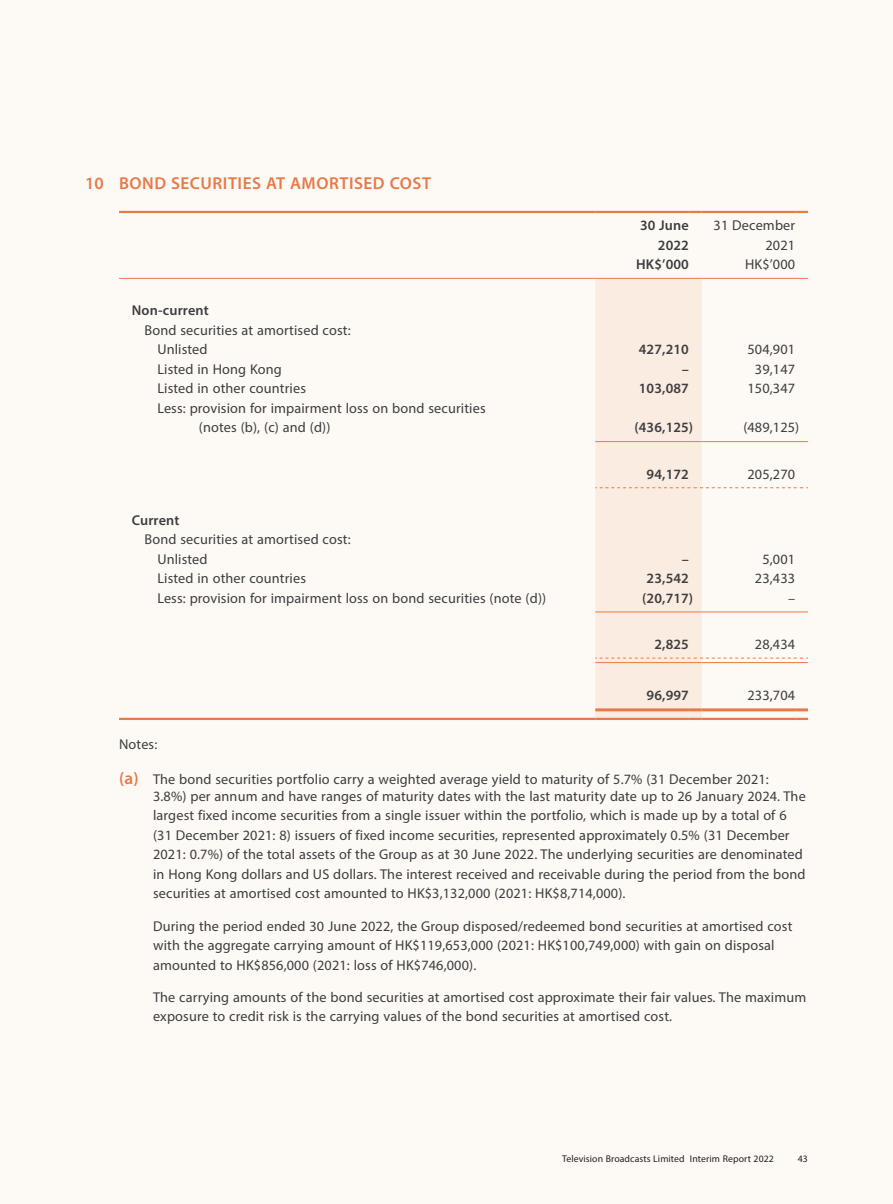
<style>
.page{position:relative;width:893px;height:1204px;background:#fff}
.page>*{position:absolute;margin:0;border:0;box-sizing:border-box;transform-origin:0 0}
.t1{font:600 17.25px "Myriad Pro";letter-spacing:.03em;color:#e77a49}
.t2{font:14.25px/19.5px "Myriad Pro";letter-spacing:.01em;color:#3e3e3f}
.t3{font:600 14.25px "Myriad Pro";letter-spacing:.01em;color:#3e3e3f}
.t4{font:9.75px "Myriad Pro";letter-spacing:.01em;color:#231f20}
.s1{font-weight:600;font-size:17.25px;color:#e77a49}
</style>
<div class="page">
<div style="left:0;top:0;width:893px;height:1203px;background:#fdf9f5"></div>
<div style="left:595px;top:279px;width:107px;height:438px;background:#fbece1"></div>
<hr style="left:119px;top:278px;width:476px;height:1px;background:#e77a49">
<hr style="left:595px;top:278px;width:94px;height:1px;background:#e77a49">
<svg style="left:689px;top:278px;width:13px;height:1px"></svg>
<hr style="left:702px;top:278px;width:93px;height:1px;background:#e77a49">
<svg style="left:795px;top:278px;width:13px;height:1px"></svg>
<hr style="left:595px;top:441px;width:94px;height:1px;background:#e77a49">
<svg style="left:689px;top:441px;width:13px;height:1px"></svg>
<hr style="left:702px;top:441px;width:93px;height:1px;background:#e77a49">
<svg style="left:795px;top:441px;width:13px;height:1px"></svg>
<hr style="left:595px;top:611px;width:94px;height:1px;background:#e77a49">
<svg style="left:689px;top:611px;width:13px;height:1px"></svg>
<hr style="left:702px;top:611px;width:93px;height:1px;background:#e77a49">
<svg style="left:795px;top:611px;width:13px;height:1px"></svg>
<hr style="left:595px;top:708px;width:94px;height:3px;background:#e77a49">
<svg style="left:689px;top:708px;width:13px;height:3px"></svg>
<hr style="left:702px;top:708px;width:93px;height:3px;background:#e77a49">
<svg style="left:795px;top:708px;width:13px;height:3px"></svg>
<svg style="left:595px;top:487px;width:213px;height:1px"></svg>
<svg style="left:595px;top:657px;width:213px;height:6px"></svg>
<hr style="left:119px;top:211px;width:476px;height:2px;background:#e77a49">
<hr style="left:595px;top:211px;width:94px;height:2px;background:#e77a49">
<svg style="left:689px;top:211px;width:13px;height:2px"></svg>
<hr style="left:702px;top:211px;width:93px;height:2px;background:#e77a49">
<svg style="left:795px;top:211px;width:13px;height:2px"></svg>
<hr style="left:119px;top:717px;width:476px;height:3px;background:#e77a49">
<hr style="left:595px;top:717px;width:94px;height:3px;background:#e77a49">
<svg style="left:689px;top:717px;width:13px;height:3px"></svg>
<hr style="left:702px;top:717px;width:93px;height:3px;background:#e77a49">
<svg style="left:795px;top:717px;width:13px;height:3px"></svg>
<p class="t1" style="left:85px;top:172px;width:348px">10 BOND SECURITIES AT AMORTISED COST</p>
<p class="t3" style="left:132px;top:301px;width:78px">Non-current</p>
<p class="t2" style="left:157px;top:320px;width:195px;text-indent:-13px">Bond securities at amortised cost:<br>Unlisted</p>
<p class="t3" style="left:640px;top:216px;width:50px">30 June</p>
<p class="t2" style="left:714px;top:215px;width:83px">31 December</p>
<p class="t3" style="left:658px;top:236px;width:32px">2022</p>
<p class="t2" style="left:765px;top:235px;width:31px">2021</p>
<p class="t3" style="left:636px;top:255px;width:54px">HK$’000</p>
<p class="t2" style="left:745px;top:254px;width:52px">HK$’000</p>
<p class="t3" style="left:639px;top:340px;width:52px">427,210</p>
<p class="t2" style="left:747px;top:339px;width:49px">504,901</p>
<p class="t2" style="left:157px;top:359px;width:126px">Listed in Hong Kong</p>
<p class="t3" style="left:682px;top:360px;width:9px">–</p>
<p class="t2" style="left:755px;top:359px;width:42px">39,147</p>
<p class="t2" style="left:157px;top:378px;width:150px">Listed in other countries</p>
<p class="t3" style="left:639px;top:379px;width:52px">103,087</p>
<p class="t2" style="left:747px;top:378px;width:49px">150,347</p>
<p class="t2" style="left:199px;top:398px;width:288px;text-indent:-42px">Less: provision for impairment loss on bond securities (notes (b), (c) and (d))</p>
<p class="t3" style="left:634px;top:418px;width:60px">(436,125)</p>
<p class="t2" style="left:743px;top:417px;width:57px">(489,125)</p>
<p class="t3" style="left:647px;top:464px;width:44px">94,172</p>
<p class="t2" style="left:747px;top:464px;width:49px">205,270</p>
<p class="t3" style="left:132px;top:511px;width:49px">Current</p>
<p class="t2" style="left:157px;top:529px;width:195px;text-indent:-13px">Bond securities at amortised cost:<br>Unlisted</p>
<p class="t3" style="left:682px;top:550px;width:9px">–</p>
<p class="t2" style="left:762px;top:549px;width:34px">5,001</p>
<p class="t2" style="left:157px;top:568px;width:150px">Listed in other countries</p>
<p class="t3" style="left:647px;top:569px;width:44px">23,542</p>
<p class="t2" style="left:755px;top:568px;width:42px">23,433</p>
<p class="t2" style="left:157px;top:588px;width:390px">Less: provision for impairment loss on bond securities (note (d))</p>
<p class="t3" style="left:642px;top:589px;width:52px">(20,717)</p>
<p class="t2" style="left:788px;top:588px;width:9px">–</p>
<p class="t3" style="left:654px;top:635px;width:36px">2,825</p>
<p class="t2" style="left:755px;top:634px;width:42px">28,434</p>
<p class="t3" style="left:647px;top:685px;width:44px">96,997</p>
<p class="t2" style="left:747px;top:684px;width:49px">233,704</p>
<p class="t2" style="left:119px;top:734px;width:40px">Notes:</p>
<p class="t2" style="left:153px;top:770px;width:654px;line-height:17px;text-indent:-34px"><span class="s1">(a)</span> The bond securities portfolio carry a weighted average yield to maturity of 5.7% (31 December 2021:<br>3.8%) per annum and have ranges of maturity dates with the last maturity date up to 26 January 2024. The</p>
<p class="t2" style="left:153px;top:805px;width:654px">largest fixed income securities from a single issuer within the portfolio, which is made up by a total of 6 (31 December 2021: 8) issuers of fixed income securities, represented approximately 0.5% (31 December 2021: 0.7%) of the total assets of the Group as at 30 June 2022. The underlying securities are denominated in Hong Kong dollars and US dollars. The interest received and receivable during the period from the bond securities at amortised cost amounted to HK$3,132,000 (2021: HK$8,714,000).</p>
<p class="t2" style="left:153px;top:915px;width:641px">During the period ended 30 June 2022, the Group disposed/redeemed bond securities at amortised cost with the aggregate carrying amount of HK$119,653,000 (2021: HK$100,749,000) with gain on disposal amounted to HK$856,000 (2021: loss of HK$746,000).</p>
<p class="t2" style="left:153px;top:987px;width:655px">The carrying amounts of the bond securities at amortised cost approximate their fair values. The maximum exposure to credit risk is the carrying values of the bond securities at amortised cost.</p>
<p class="t4" style="left:562px;top:1152px;width:213px">Television Broadcasts Limited Interim Report 2022</p>
<p class="t4" style="left:798px;top:1152px;width:12px">43</p>
</div>
